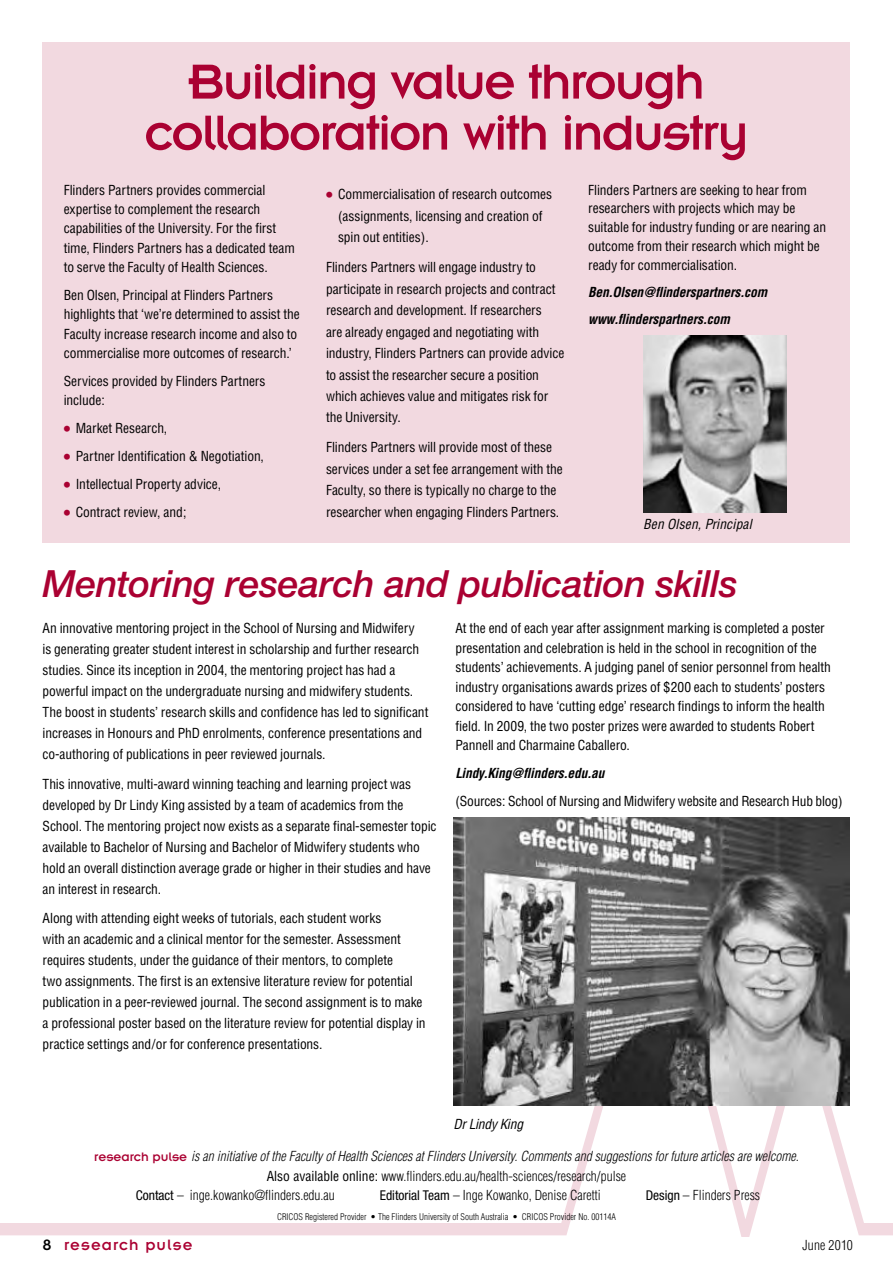
<style>
.page{position:relative;width:893px;height:1263px;background:#fff}
.page>*{position:absolute;margin:0;border:0;box-sizing:border-box;transform-origin:0 0}
.t1{font:54px/51px "Insignia A";letter-spacing:-.035em;color:#aa0132;text-align:center}
.t2{font:italic 500 37.5px "Helvetica Neue";letter-spacing:-.01em;color:#aa0132}
.t3{font:16.5px "Insignia A";letter-spacing:.06em;color:#aa0132}
.t4{font:condensed 13.5px/21px "Helvetica";letter-spacing:-.005em;color:#000}
.t5{font:300 condensed 13.5px "Helvetica";color:#000}
.t6{font:italic 300 condensed 13.5px "Helvetica";color:#000}
.t7{font:italic 700 condensed 13.5px/27.3px "Helvetica";letter-spacing:-.01em;color:#000}
.t8{font:italic condensed 13.5px "Helvetica";letter-spacing:.01em;color:#000}
.t9{font:italic condensed 13.5px "Helvetica";letter-spacing:-.01em;color:#000}
.t10{font:300 condensed 9px "Helvetica";color:#000}
.s1{font-size:19.5px;color:#aa0132}
.s2{font-family:"Insignia A";font-weight:400;font-style:normal;font-stretch:normal;color:#aa0132}
.s3{font-weight:400}
.s4{font-family:"Helvetica Neue";font-weight:400}
.s5{color:#000}
</style>
<div class="page">
<div style="left:43px;top:43px;width:807px;height:500px;background:#f2d9e0"></div>
<svg style="left:0;top:866px;width:893px;height:370px"></svg>
<img style="left:643px;top:336px;width:143px;height:177px">
<img style="left:454px;top:817px;width:396px;height:288px">
<h1 class="t1" style="left:144px;top:56px;width:605px">Building value through collaboration with industry</h1>
<p class="t4" style="left:64px;top:180px;width:233px;line-height:19.4px">Flinders Partners provides commercial expertise to complement the research capabilities of the University. For the first time, Flinders Partners has a dedicated team to serve the Faculty of Health Sciences.</p>
<p class="t4" style="left:64px;top:285px;width:238px;line-height:19.4px">Ben Olsen, Principal at Flinders Partners highlights that ‘we’re determined to assist the Faculty increase research income and also to commercialise more outcomes of research.’</p>
<p class="t4" style="left:64px;top:371px;width:203px;line-height:19.4px">Services provided by Flinders Partners include:</p>
<p class="t4" style="left:64px;top:418px;width:105px"><span class="s1">•</span> Market Research,</p>
<p class="t4" style="left:64px;top:445px;width:202px"><span class="s1">•</span> Partner Identification &amp; Negotiation,</p>
<p class="t4" style="left:64px;top:473px;width:159px"><span class="s1">•</span> Intellectual Property advice,</p>
<p class="t4" style="left:64px;top:501px;width:124px"><span class="s1">•</span> Contract review, and;</p>
<p class="t4" style="left:588px;top:180px;width:239px;line-height:18.8px">Flinders Partners are seeking to hear from researchers with projects which may be suitable for industry funding or are nearing an outcome from their research which might be ready for commercialisation.</p>
<p class="t7" style="left:588px;top:278px;width:180px">Ben.Olsen@flinderspartners.com www.flinderspartners.com</p>
<p class="t4" style="left:338px;top:184px;width:216px;line-height:21.5px;text-indent:-12px"><span class="s1">•</span> Commercialisation of research outcomes (assignments, licensing and creation of spin out entities).</p>
<p class="t4" style="left:326px;top:257px;width:240px;line-height:21.5px">Flinders Partners will engage industry to participate in research projects and contract research and development. If researchers<br>are already engaged and negotiating with industry, Flinders Partners can provide advice to assist the researcher secure a position which achieves value and mitigates risk for the University.</p>
<p class="t4" style="left:326px;top:437px;width:238px;line-height:21.5px">Flinders Partners will provide most of these services under a set fee arrangement with the Faculty, so there is typically no charge to the researcher when engaging Flinders Partners.</p>
<p class="t8" style="left:643px;top:515px;width:110px">Ben Olsen, Principal</p>
<h2 class="t2" style="left:43px;top:561px;width:697px">Mentoring research and publication skills</h2>
<p class="t4" style="left:43px;top:618px;width:387px">An innovative mentoring project in the School of Nursing and Midwifery<br>is generating greater student interest in scholarship and further research studies. Since its inception in 2004, the mentoring project has had a powerful impact on the undergraduate nursing and midwifery students.<br>The boost in students’ research skills and confidence has led to significant increases in Honours and PhD enrolments, conference presentations and co-authoring of publications in peer reviewed journals.</p>
<p class="t4" style="left:43px;top:773px;width:396px">This innovative, multi-award winning teaching and learning project was developed by Dr Lindy King assisted by a team of academics from the School. The mentoring project now exists as a separate final-semester topic available to Bachelor of Nursing and Bachelor of Midwifery students who hold an overall distinction average grade or higher in their studies and have an interest in research.</p>
<p class="t4" style="left:43px;top:908px;width:385px">Along with attending eight weeks of tutorials, each student works<br>with an academic and a clinical mentor for the semester. Assessment requires students, under the guidance of their mentors, to complete<br>two assignments. The first is an extensive literature review for potential publication in a peer-reviewed journal. The second assignment is to make a professional poster based on the literature review for potential display in practice settings and/or for conference presentations.</p>
<p class="t4" style="left:455px;top:619px;width:377px;line-height:19.5px">At the end of each year after assignment marking is completed a poster presentation and celebration is held in the school in recognition of the students’ achievements. A judging panel of senior personnel from health industry organisations awards prizes of $200 each to students’ posters considered to have ‘cutting edge’ research findings to inform the health field. In 2009, the two poster prizes were awarded to students Robert Pannell and Charmaine Caballero.</p>
<p class="t7" style="left:455px;top:760px;width:151px">Lindy.King@flinders.edu.au</p>
<p class="t4" style="left:455px;top:791px;width:389px">(Sources: School of Nursing and Midwifery website and Research Hub blog)</p>
<p class="t9" style="left:454px;top:1115px;width:71px">Dr Lindy King</p>
<p class="t6" style="left:94px;top:1148px;width:706px"><span class="s2">research pulse</span> is an initiative of the Faculty of Health Sciences at Flinders University. Comments and suggestions for future articles are welcome.</p>
<p class="t5" style="left:267px;top:1168px;width:361px"><span class="s3">Also available online:</span> www.flinders.edu.au/health-sciences/research/pulse</p>
<p class="t5" style="left:136px;top:1187px;width:201px"><span class="s4">Contact</span> – inge.kowanko@flinders.edu.au</p>
<p class="t5" style="left:380px;top:1187px;width:222px"><span class="s4">Editorial Team</span> – Inge Kowanko, Denise Caretti</p>
<p class="t5" style="left:646px;top:1187px;width:116px"><span class="s4">Design</span> – Flinders Press</p>
<p class="t10" style="left:277px;top:1211px;width:340px">CRICOS Registered Provider • The Flinders University of South Australia • CRICOS Provider No. 00114A</p>
<p class="t3" style="left:43px;top:1236px;width:152px"><span class="s5">8</span> research pulse</p>
<p class="t5" style="left:802px;top:1236px;width:52px">June 2010</p>
</div>
